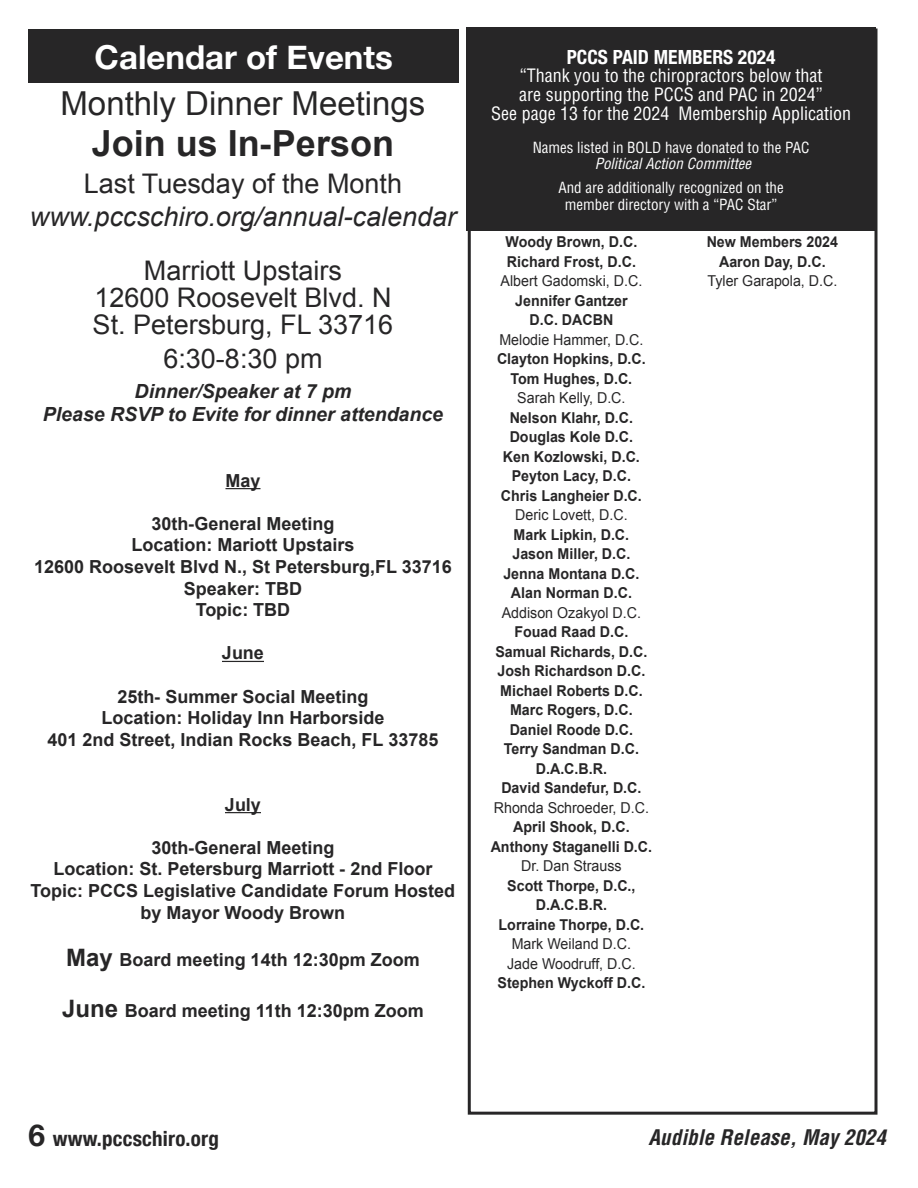
<style>
.page{position:relative;width:918px;height:1188px;background:#fff}
.page>*{position:absolute;margin:0;border:0;box-sizing:border-box;transform-origin:0 0}
.t1{font:700 36px "Arial";color:#272627}
.t2{font:33px "Arial";color:#272627}
.t3{font:700 33px "Helvetica Neue";color:#fff}
.t4{font:27px/27px "Arial";color:#272627;text-align:center}
.t5{font:italic 27px "Arial";color:#272627}
.t6{font:italic 700 condensed 21px "Helvetica";letter-spacing:.005em;color:#272627}
.t7{font:700 condensed 21px "Helvetica Neue";letter-spacing:.01em;color:#272627}
.t8{font:italic 700 19.5px/23.4px "Arial";color:#272627;text-align:center}
.t9{font:700 condensed 19.5px "Helvetica Neue";color:#fff}
.t10{font:700 18px/21.6px "Arial";color:#272627;text-align:center}
.t11{font:condensed 18px/18.8px "Helvetica";color:#fff;text-align:center}
.t12{font:700 15px/19.5px "Arial";color:#272627;text-align:center;scale:.95 1}
.t13{font:15px/19.5px "Arial";color:#272627;text-align:center;scale:.95 1}
.t14{font:condensed 15px/16.5px "Helvetica";color:#fff;text-align:center}
.t15{font:italic condensed 15px "Helvetica";letter-spacing:.005em;color:#fff}
.s1{font-size:24px}
.s2{font-stretch:normal;font-size:30px}
</style>
<div class="page">
<div style="left:28px;top:29px;width:431px;height:54px;background:#272627"></div>
<hr style="left:225px;top:488px;width:36px;height:1px;background:#272627">
<hr style="left:222px;top:661px;width:42px;height:1px;background:#272627">
<hr style="left:225px;top:812px;width:36px;height:1px;background:#272627">
<div style="left:468px;top:28px;width:410px;height:1087px;border:3px solid #272627"></div>
<div style="left:466px;top:27px;width:410px;height:203px;background:#272627"></div>
<h2 class="t3" style="left:95px;top:36px;width:300px">Calendar of Events</h2>
<h2 class="t2" style="left:61px;top:85px;width:366px">Monthly Dinner Meetings</h2>
<h1 class="t1" style="left:92px;top:124px;width:304px">Join us In-Person</h1>
<h3 class="t4" style="left:84px;top:170px;width:320px">Last Tuesday of the Month</h3>
<h3 class="t5" style="left:30px;top:201px;width:428px">www.pccschiro.org/annual-calendar</h3>
<h3 class="t4" style="left:93px;top:257px;width:302px">Marriott Upstairs<br>12600 Roosevelt Blvd. N<br>St. Petersburg, FL 33716</h3>
<h3 class="t4" style="left:163px;top:345px;width:161px">6:30-8:30 pm</h3>
<h3 class="t8" style="left:43px;top:379px;width:402px">Dinner/Speaker at 7 pm<br>Please RSVP to Evite for dinner attendance</h3>
<p class="t10" style="left:225px;top:470px;width:37px">May</p>
<p class="t10" style="left:34px;top:513px;width:419px">30th-General Meeting<br>Location: Mariott Upstairs<br>12600 Roosevelt Blvd N., St Petersburg,FL 33716<br>Speaker: TBD<br>Topic: TBD</p>
<p class="t10" style="left:222px;top:642px;width:44px">June</p>
<p class="t10" style="left:47px;top:686px;width:393px">25th- Summer Social Meeting<br>Location: Holiday Inn Harborside<br>401 2nd Street, Indian Rocks Beach, FL 33785</p>
<p class="t10" style="left:225px;top:794px;width:38px">July</p>
<p class="t10" style="left:31px;top:837px;width:426px">30th-General Meeting<br>Location: St. Petersburg Marriott - 2nd Floor Topic: PCCS Legislative Candidate Forum Hosted by Mayor Woody Brown</p>
<p class="t10" style="left:66px;top:949px;width:355px"><span class="s1">May</span> Board meeting 14th 12:30pm Zoom</p>
<p class="t10" style="left:62px;top:1000px;width:363px"><span class="s1">June</span> Board meeting 11th 12:30pm Zoom</p>
<h3 class="t9" style="left:567px;top:45px;width:210px">PCCS PAID MEMBERS 2024</h3>
<p class="t11" style="left:491px;top:67px;width:361px">“Thank you to the chiropractors below that<br>are supporting the PCCS and PAC in 2024”<br>See page 13 for the 2024 Membership Application</p>
<p class="t14" style="left:533px;top:139px;width:278px">Names listed in BOLD have donated to the PAC</p>
<p class="t15" style="left:595px;top:155px;width:158px">Political Action Committee</p>
<p class="t14" style="left:559px;top:180px;width:227px">And are additionally recognized on the member directory with a “PAC Star”</p>
<p class="t12" style="left:505px;top:232px;width:140px;text-align:left">Woody Brown, D.C.<br>Richard Frost, D.C.</p>
<p class="t13" style="left:501px;top:271px;width:151px">Albert Gadomski, D.C.</p>
<p class="t12" style="left:515px;top:291px;width:120px">Jennifer Gantzer<br>D.C. DACBN</p>
<p class="t13" style="left:499px;top:330px;width:153px">Melodie Hammer, D.C.</p>
<p class="t12" style="left:497px;top:349px;width:158px">Clayton Hopkins, D.C.<br>Tom Hughes, D.C.</p>
<p class="t13" style="left:517px;top:388px;width:115px">Sarah Kelly, D.C.</p>
<p class="t12" style="left:501px;top:408px;width:150px">Nelson Klahr, D.C.<br>Douglas Kole D.C.<br>Ken Kozlowski, D.C.<br>Peyton Lacy, D.C.<br>Chris Langheier D.C.</p>
<p class="t13" style="left:515px;top:505px;width:120px">Deric Lovett, D.C.</p>
<p class="t12" style="left:503px;top:525px;width:145px">Mark Lipkin, D.C.<br>Jason Miller, D.C.<br>Jenna Montana D.C.<br>Alan Norman D.C.</p>
<p class="t13" style="left:502px;top:603px;width:148px">Addison Ozakyol D.C.</p>
<p class="t12" style="left:495px;top:622px;width:162px">Fouad Raad D.C.<br>Samual Richards, D.C.<br>Josh Richardson D.C.<br>Michael Roberts D.C.<br>Marc Rogers, D.C.<br>Daniel Roode D.C.<br>Terry Sandman D.C.<br>D.A.C.B.R.<br>David Sandefur, D.C.</p>
<p class="t13" style="left:494px;top:798px;width:165px">Rhonda Schroeder, D.C.</p>
<p class="t12" style="left:491px;top:817px;width:172px">April Shook, D.C.<br>Anthony Staganelli D.C.</p>
<p class="t13" style="left:521px;top:856px;width:107px">Dr. Dan Strauss</p>
<p class="t12" style="left:499px;top:876px;width:155px">Scott Thorpe, D.C.,<br>D.A.C.B.R.<br>Lorraine Thorpe, D.C.</p>
<p class="t13" style="left:507px;top:934px;width:137px">Mark Weiland D.C.<br>Jade Woodruff, D.C.</p>
<p class="t12" style="left:498px;top:973px;width:157px">Stephen Wyckoff D.C.</p>
<p class="t12" style="left:707px;top:232px;width:140px">New Members 2024<br>Aaron Day, D.C.</p>
<p class="t13" style="left:707px;top:271px;width:138px">Tyler Garapola, D.C.</p>
<h3 class="t7" style="left:28px;top:1126px;width:192px"><span class="s2">6</span> www.pccschiro.org</h3>
<h3 class="t6" style="left:648px;top:1126px;width:239px">Audible Release, May 2024</h3>
</div>
